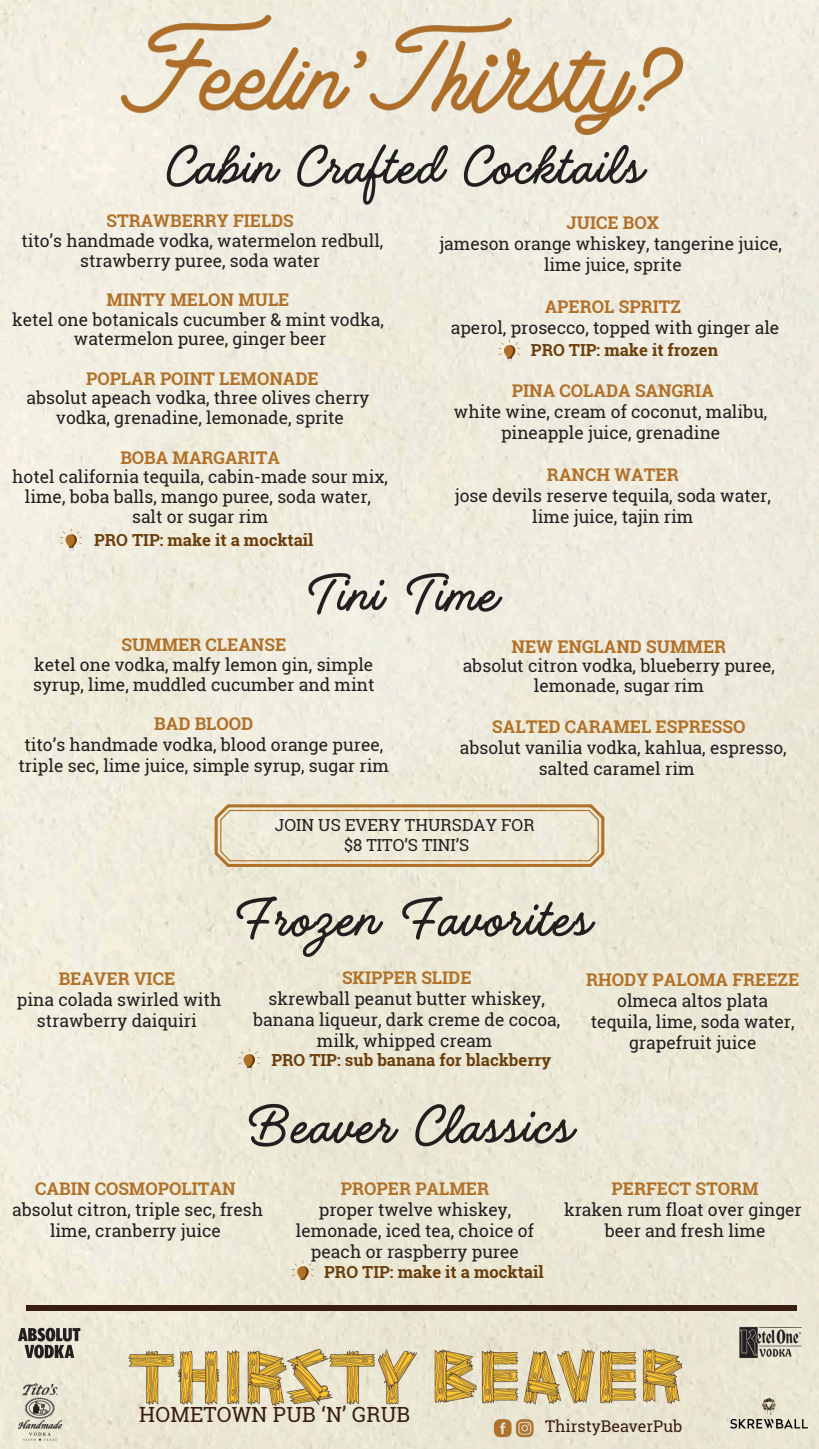
<style>
.page{position:relative;width:819px;height:1449px;background:#fff}
.page>*{position:absolute;margin:0;border:0;box-sizing:border-box;transform-origin:0 0}
.t1{font:63px "Handelson Three";letter-spacing:.03em;color:#211f20}
.t2{font:20.82px "Roboto Slab";letter-spacing:.01em;color:#381d14}
.t3{font:17.5px/21px "Roboto Slab";color:#211f20;text-align:center}
.t4{font:700 17.5px "Roboto Slab";color:#b17129}
.t5{font:700 16.62px "Roboto Slab";color:#6b3e0c}
.t6{font:16.62px/19.6px "Roboto Slab";color:#211f20;text-align:center}
.t7{font:16.1px "Roboto Slab";color:#381d14}
</style>
<div class="page">
<img style="left:0;top:0;width:819px;height:1449px">
<img style="left:9px;top:1375px;width:62px;height:74px">
<svg style="left:18px;top:1328px;width:62px;height:30px;background:#817e76"></svg>
<img style="left:119px;top:1341px;width:307px;height:73px">
<svg style="left:215px;top:804px;width:389px;height:63px;background:#e4d8be"></svg>
<img style="left:426px;top:1341px;width:264px;height:105px">
<img style="left:113px;top:8px;width:578px;height:135px">
<hr style="left:26px;top:1307px;width:770px;height:4px;background:#381d14">
<hr style="left:26px;top:1305px;width:770px;height:1px;background:#381d14">
<img style="left:730px;top:1319px;width:80px;height:47px">
<img style="left:728px;top:1395px;width:82px;height:41px">
<svg style="left:499px;top:339px;width:22px;height:24px"></svg>
<svg style="left:60px;top:529px;width:22px;height:23px"></svg>
<svg style="left:238px;top:1049px;width:22px;height:23px"></svg>
<svg style="left:292px;top:1261px;width:22px;height:23px"></svg>
<h1 class="t1" style="left:163px;top:133px;width:478px">Cabin Crafted Cocktails</h1>
<p class="t4" style="left:106px;top:209px;width:189px">STRAWBERRY FIELDS</p>
<p class="t3" style="left:21px;top:230px;width:363px;line-height:19.6px">tito’s handmade vodka, watermelon redbull, strawberry puree, soda water</p>
<p class="t4" style="left:107px;top:288px;width:184px">MINTY MELON MULE</p>
<p class="t3" style="left:12px;top:309px;width:373px;line-height:19.6px">ketel one botanicals cucumber &amp; mint vodka, watermelon puree, ginger beer</p>
<p class="t4" style="left:86px;top:366px;width:234px">POPLAR POINT LEMONADE</p>
<p class="t3" style="left:26px;top:388px;width:345px;line-height:19.6px">absolut apeach vodka, three olives cherry vodka, grenadine, lemonade, sprite</p>
<p class="t4" style="left:120px;top:445px;width:161px">BOBA MARGARITA</p>
<p class="t3" style="left:12px;top:467px;width:377px;line-height:19.6px">hotel california tequila, cabin-made sour mix, lime, boba balls, mango puree, soda water, salt or sugar rim</p>
<p class="t5" style="left:94px;top:528px;width:221px">PRO TIP: make it a mocktail</p>
<p class="t4" style="left:567px;top:210px;width:94px">JUICE BOX</p>
<p class="t3" style="left:439px;top:232px;width:344px">jameson orange whiskey, tangerine juice, lime juice, sprite</p>
<p class="t4" style="left:545px;top:294px;width:138px">APEROL SPRITZ</p>
<p class="t3" style="left:451px;top:316px;width:330px">aperol, prosecco, topped with ginger ale</p>
<p class="t5" style="left:531px;top:339px;width:189px">PRO TIP: make it frozen</p>
<p class="t4" style="left:512px;top:378px;width:204px">PINA COLADA SANGRIA</p>
<p class="t3" style="left:454px;top:400px;width:315px">white wine, cream of coconut, malibu, pineapple juice, grenadine</p>
<p class="t4" style="left:547px;top:462px;width:133px">RANCH WATER</p>
<p class="t3" style="left:455px;top:484px;width:318px">jose devils reserve tequila, soda water, lime juice, tajin rim</p>
<h1 class="t1" style="left:302px;top:560px;width:195px">Tini Time</h1>
<p class="t4" style="left:121px;top:633px;width:166px">SUMMER CLEANSE</p>
<p class="t3" style="left:33px;top:654px;width:343px;line-height:19.6px;text-align:left">ketel one vodka, malfy lemon gin, simple syrup, lime, muddled cucumber and mint</p>
<p class="t4" style="left:154px;top:712px;width:101px">BAD BLOOD</p>
<p class="t3" style="left:19px;top:734px;width:372px">tito’s handmade vodka, blood orange puree, triple sec, lime juice, simple syrup, sugar rim</p>
<p class="t4" style="left:512px;top:634px;width:216px">NEW ENGLAND SUMMER</p>
<p class="t3" style="left:463px;top:656px;width:314px;line-height:19.6px">absolut citron vodka, blueberry puree, lemonade, sugar rim</p>
<p class="t4" style="left:492px;top:714px;width:255px">SALTED CARAMEL ESPRESSO</p>
<p class="t3" style="left:539px;top:736px;width:250px;text-align:left;text-indent:-79px">absolut vanilia vodka, kahlua, espresso, salted caramel rim</p>
<p class="t6" style="left:275px;top:815px;width:261px">JOIN US EVERY THURSDAY FOR $8 TITO’S TINI’S</p>
<p class="t4" style="left:59px;top:967px;width:118px">BEAVER VICE</p>
<p class="t3" style="left:17px;top:989px;width:206px">pina colada swirled with strawberry daiquiri</p>
<h1 class="t1" style="left:231px;top:885px;width:359px">Frozen Favorites</h1>
<p class="t4" style="left:342px;top:966px;width:131px">SKIPPER SLIDE</p>
<p class="t3" style="left:253px;top:988px;width:309px">skrewball peanut butter whiskey, banana liqueur, dark creme de cocoa, milk, whipped cream</p>
<p class="t5" style="left:271px;top:1048px;width:281px">PRO TIP: sub banana for blackberry</p>
<p class="t4" style="left:586px;top:968px;width:215px">RHODY PALOMA FREEZE</p>
<p class="t3" style="left:591px;top:990px;width:205px">olmeca altos plata tequila, lime, soda water, grapefruit juice</p>
<h1 class="t1" style="left:243px;top:1092px;width:328px">Beaver Classics</h1>
<p class="t4" style="left:35px;top:1176px;width:202px">CABIN COSMOPOLITAN</p>
<p class="t3" style="left:12px;top:1198px;width:252px">absolut citron, triple sec, fresh lime, cranberry juice</p>
<p class="t4" style="left:341px;top:1176px;width:150px">PROPER PALMER</p>
<p class="t3" style="left:296px;top:1198px;width:240px">proper twelve whiskey, lemonade, iced tea, choice of peach or raspberry puree</p>
<p class="t5" style="left:324px;top:1260px;width:221px">PRO TIP: make it a mocktail</p>
<p class="t4" style="left:612px;top:1176px;width:149px">PERFECT STORM</p>
<p class="t3" style="left:564px;top:1198px;width:239px">kraken rum float over ginger beer and fresh lime</p>
<p class="t2" style="left:139px;top:1400px;width:273px">HOMETOWN PUB ‘N’ GRUB</p>
<p class="t7" style="left:545px;top:1415px;width:139px">ThirstyBeaverPub</p>
</div>
